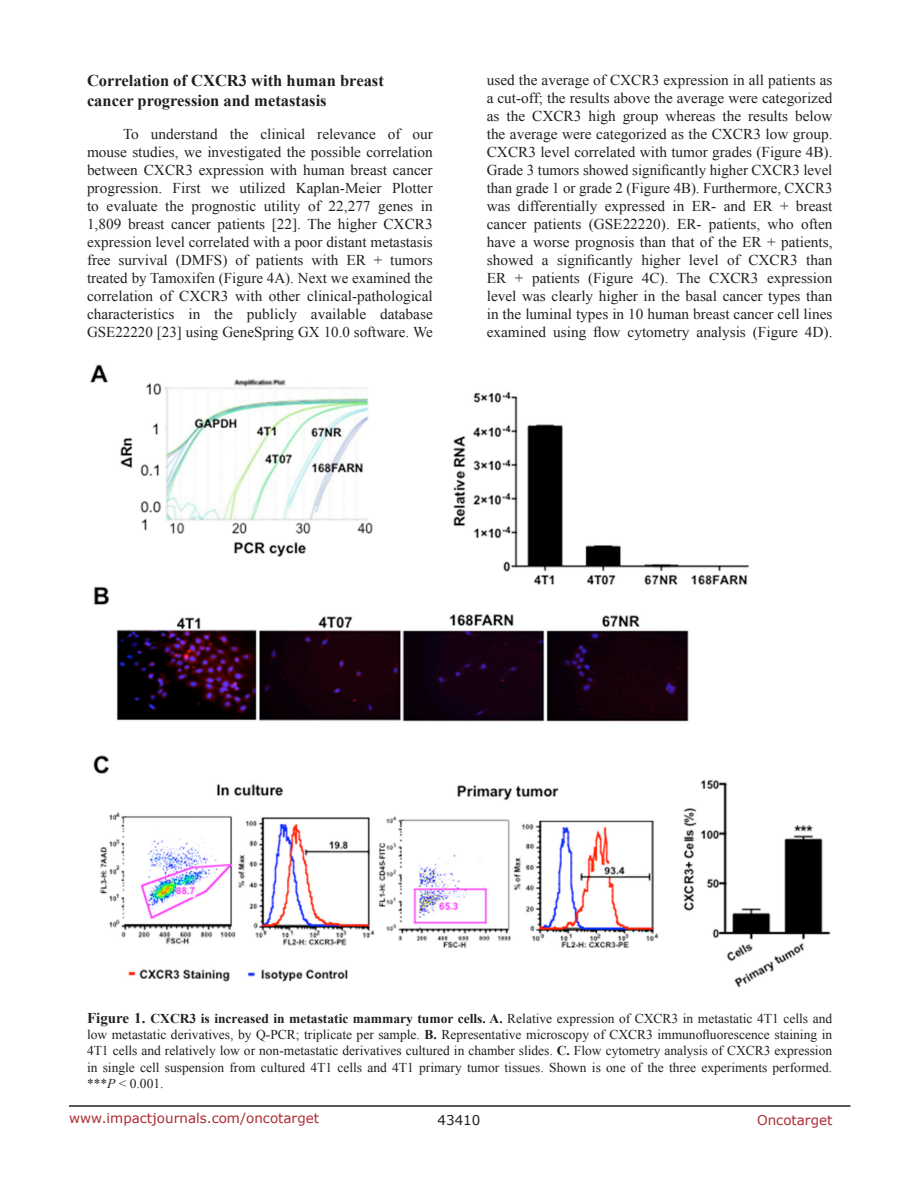
<style>
.page{position:relative;width:918px;height:1188px;background:#fff}
.page>*{position:absolute;margin:0;border:0;box-sizing:border-box;transform-origin:0 0}
.SubHeading_middle{font:700 16.5px/19.8px "Times New Roman";color:#221f22}
.BodyText{font:15px/18px "Times New Roman";color:#221f22;text-align:justify}
.FigureText{font:13.5px/16.2px "Times New Roman";color:#221f22;text-align:justify}
.t1{font:13.5px "Verdana";color:#ac2b31}
.t2{font:13.5px "Verdana";color:#221f22}
.s1{font-weight:700;font-size:15px}
.s2{font-weight:700}
.s3{font-style:italic}
</style>
<div class="page">
<hr style="left:69px;top:1105px;width:781px;height:2px;background:#231f20">
<img style="left:90px;top:364px;width:741px;height:624px">
<p class="SubHeading_middle" style="left:87px;top:70px;width:298px">Correlation of CXCR3 with human breast cancer progression and metastasis</p>
<p class="BodyText" style="left:87px;top:124px;width:347px;text-indent:36px">To understand the clinical relevance of our mouse studies, we investigated the possible correlation between CXCR3 expression with human breast cancer progression. First we utilized Kaplan-Meier Plotter to evaluate the prognostic utility of 22,277 genes in 1,809 breast cancer patients [22]. The higher CXCR3 expression level correlated with a poor distant metastasis free survival (DMFS) of patients with ER + tumors treated by Tamoxifen (Figure 4A). Next we examined the correlation of CXCR3 with other clinical-pathological characteristics in the publicly available database GSE22220 [23] using GeneSpring GX 10.0 software. We</p>
<p class="BodyText" style="left:487px;top:71px;width:347px">used the average of CXCR3 expression in all patients as a cut-off; the results above the average were categorized as the CXCR3 high group whereas the results below the average were categorized as the CXCR3 low group.<br>CXCR3 level correlated with tumor grades (Figure 4B).<br>Grade 3 tumors showed significantly higher CXCR3 level than grade 1 or grade 2 (Figure 4B). Furthermore, CXCR3 was differentially expressed in ER- and ER + breast cancer patients (GSE22220). ER- patients, who often have a worse prognosis than that of the ER + patients, showed a significantly higher level of CXCR3 than ER + patients (Figure 4C). The CXCR3 expression level was clearly higher in the basal cancer types than in the luminal types in 10 human breast cancer cell lines examined using flow cytometry analysis (Figure 4D).</p>
<p class="FigureText" style="left:87px;top:1010px;width:747px"><span class="s1">Figure 1.</span> <span class="s2">CXCR3 is increased in metastatic mammary tumor cells. A.</span> Relative expression of CXCR3 in metastatic 4T1 cells and low metastatic derivatives, by Q-PCR; triplicate per sample. <span class="s2">B.</span> Representative microscopy of CXCR3 immunofluorescence staining in 4T1 cells and relatively low or non-metastatic derivatives cultured in chamber slides. <span class="s2">C.</span> Flow cytometry analysis of CXCR3 expression in single cell suspension from cultured 4T1 cells and 4T1 primary tumor tissues. Shown is one of the three experiments performed. ***<span class="s3">P</span> &lt; 0.001.</p>
<p class="t1" style="left:69px;top:1109px;width:252px">www.impactjournals.com/oncotarget</p>
<p class="t2" style="left:438px;top:1111px;width:44px">43410</p>
<p class="t1" style="left:757px;top:1111px;width:77px">Oncotarget</p>
</div>
